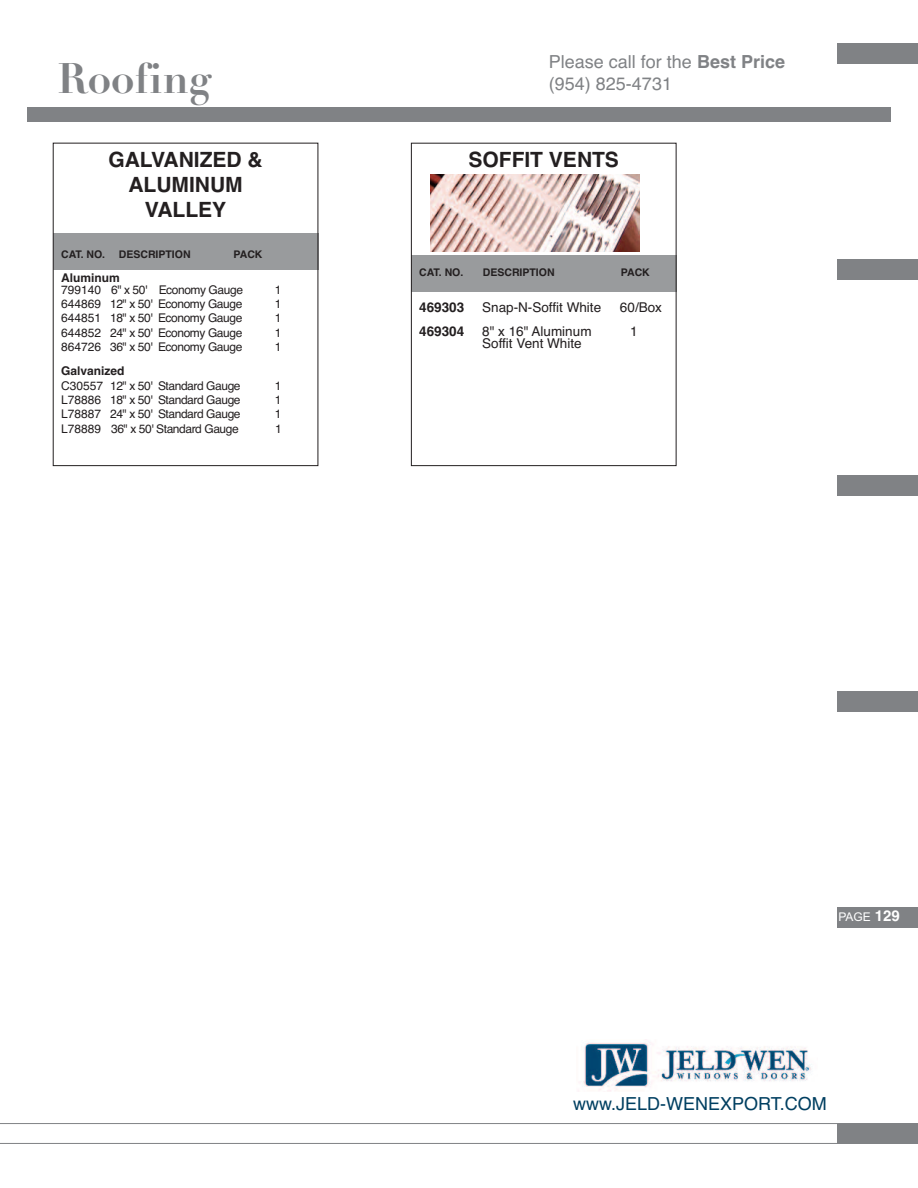
<style>
.page{position:relative;width:918px;height:1188px;background:#fff}
.page>*{position:absolute;margin:0;border:0;box-sizing:border-box;transform-origin:0 0}
.t1{font:700 42px "Didot";color:#808285}
.t2{font:700 21px/25.2px "Helvetica";color:#231f20;text-align:center}
.t3{font:18px/21.6px "Helvetica";color:#808285}
.t4{font:18px "Helvetica";color:#003f61}
.t5{font:13.5px "Helvetica";color:#231f20}
.t6{font:700 13.5px "Helvetica";color:#231f20}
.t7{font:12px "Helvetica";letter-spacing:-.035em;color:#231f20}
.t8{font:700 12px "Helvetica";color:#231f20}
.t9{font:12px "Arial";color:#fff}
.t10{font:700 10.5px "Helvetica";color:#231f20}
.s1{font-weight:700}
.s2{font-family:"Helvetica";font-weight:700;font-size:15px}
</style>
<div class="page">
<div style="left:53px;top:233px;width:266px;height:36px;background:#999b9d"></div>
<div style="left:411px;top:256px;width:265px;height:36px;background:#999b9d"></div>
<div style="left:411px;top:143px;width:266px;height:323px;border:1px solid #231f20"></div>
<div style="left:837px;top:43px;width:81px;height:21px;background:#808285"></div>
<div style="left:837px;top:259px;width:81px;height:21px;background:#808285"></div>
<div style="left:837px;top:475px;width:81px;height:21px;background:#808285"></div>
<div style="left:837px;top:691px;width:81px;height:21px;background:#808285"></div>
<div style="left:837px;top:907px;width:81px;height:21px;background:#808285"></div>
<div style="left:27px;top:107px;width:864px;height:14px;background:#808285"></div>
<div style="left:837px;top:1123px;width:81px;height:21px;background:#808285"></div>
<hr style="left:0;top:1123px;width:918px;height:1px;background:#808285">
<hr style="left:0;top:1143px;width:918px;height:1px;background:#808285">
<img style="left:431px;top:175px;width:209px;height:77px">
<img style="left:578px;top:1042px;width:233px;height:50px">
<h1 class="t1" style="left:57px;top:52px;width:156px">Roofing</h1>
<h3 class="t3" style="left:549px;top:51px;width:238px">Please call for the <span class="s1">Best Price </span>(954) 825-4731</h3>
<h2 class="t2" style="left:108px;top:147px;width:156px">GALVANIZED &amp;<br>ALUMINUM<br>VALLEY</h2>
<p class="t10" style="left:61px;top:248px;width:46px">CAT. NO.</p>
<p class="t10" style="left:119px;top:248px;width:73px">DESCRIPTION</p>
<p class="t10" style="left:234px;top:248px;width:30px">PACK</p>
<p class="t8" style="left:61px;top:271px;width:60px">Aluminum</p>
<p class="t7" style="left:61px;top:283px;width:183px">799140 6" x 50' Economy Gauge</p>
<p class="t7" style="left:275px;top:283px;width:8px">1</p>
<p class="t7" style="left:61px;top:297px;width:183px">644869 12" x 50' Economy Gauge</p>
<p class="t7" style="left:275px;top:297px;width:8px">1</p>
<p class="t7" style="left:61px;top:311px;width:183px">644851 18" x 50' Economy Gauge</p>
<p class="t7" style="left:275px;top:311px;width:8px">1</p>
<p class="t7" style="left:61px;top:326px;width:183px">644852 24" x 50' Economy Gauge</p>
<p class="t7" style="left:275px;top:326px;width:8px">1</p>
<p class="t7" style="left:61px;top:340px;width:183px">864726 36" x 50' Economy Gauge</p>
<p class="t7" style="left:275px;top:340px;width:8px">1</p>
<p class="t8" style="left:61px;top:364px;width:65px">Galvanized</p>
<p class="t7" style="left:61px;top:379px;width:181px">C30557 12" x 50' Standard Gauge</p>
<p class="t7" style="left:275px;top:379px;width:8px">1</p>
<p class="t7" style="left:61px;top:393px;width:181px">L78886 18" x 50' Standard Gauge</p>
<p class="t7" style="left:275px;top:393px;width:8px">1</p>
<p class="t7" style="left:61px;top:407px;width:181px">L78887 24" x 50' Standard Gauge</p>
<p class="t7" style="left:275px;top:407px;width:8px">1</p>
<p class="t7" style="left:61px;top:422px;width:179px">L78889 36" x 50' Standard Gauge</p>
<p class="t7" style="left:275px;top:422px;width:8px">1</p>
<h2 class="t2" style="left:468px;top:147px;width:152px">SOFFIT VENTS</h2>
<p class="t10" style="left:419px;top:267px;width:46px">CAT. NO.</p>
<p class="t10" style="left:483px;top:267px;width:73px">DESCRIPTION</p>
<p class="t10" style="left:621px;top:267px;width:30px">PACK</p>
<p class="t6" style="left:419px;top:300px;width:47px">469303</p>
<p class="t5" style="left:482px;top:300px;width:121px">Snap-N-Soffit White</p>
<p class="t5" style="left:620px;top:300px;width:44px">60/Box</p>
<p class="t6" style="left:419px;top:324px;width:47px">469304</p>
<p class="t5" style="left:482px;top:324px;width:111px">8" x 16" Aluminum</p>
<p class="t5" style="left:630px;top:324px;width:9px">1</p>
<p class="t5" style="left:482px;top:336px;width:101px">Soffit Vent White</p>
<p class="t9" style="left:838px;top:910px;width:63px">PAGE <span class="s2">129</span></p>
<h3 class="t4" style="left:573px;top:1093px;width:255px">www.JELD-WENEXPORT.COM</h3>
</div>
